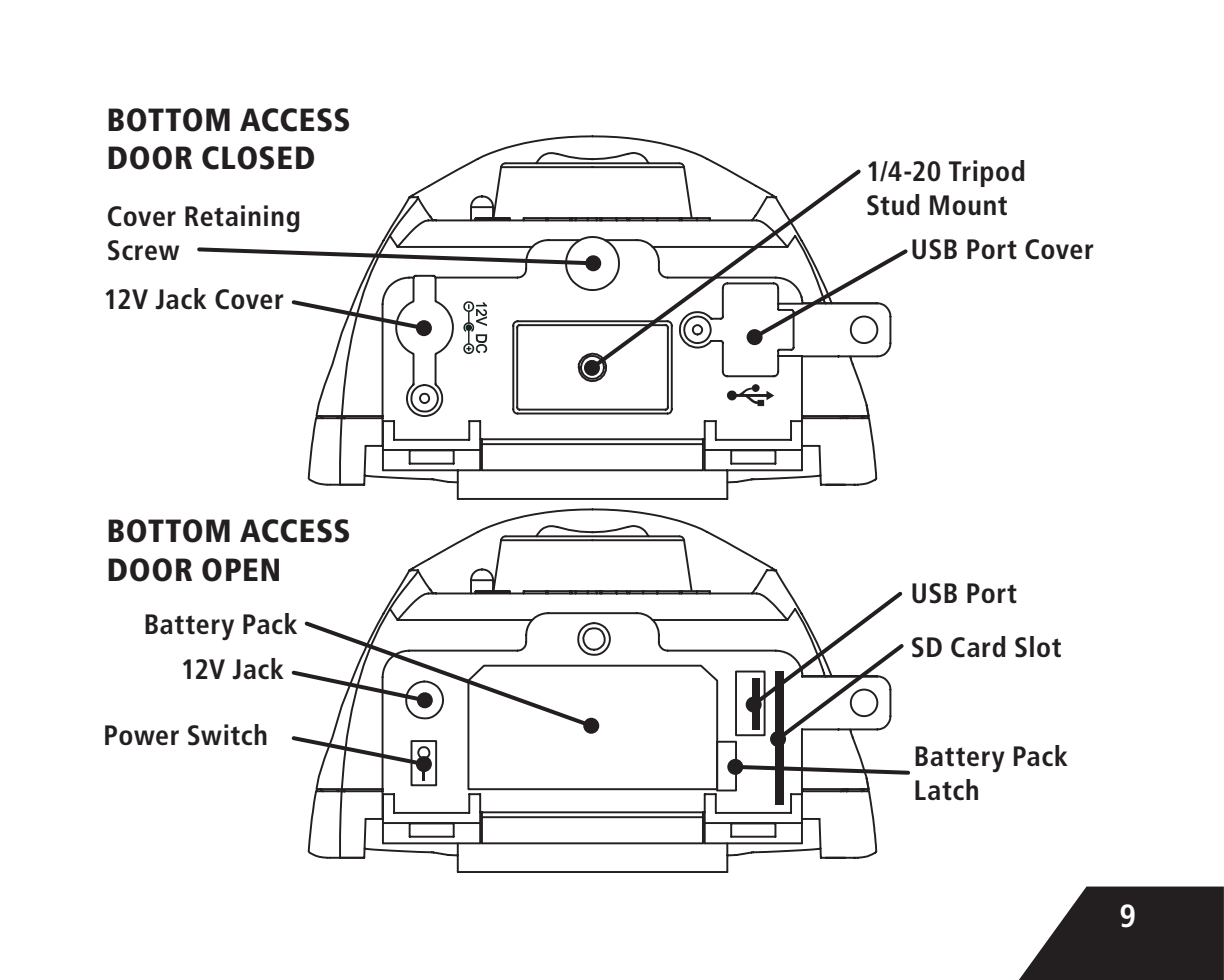
<style>
.page{position:relative;width:1224px;height:980px;background:#fff}
.page>*{position:absolute;margin:0;border:0;box-sizing:border-box;transform-origin:0 0}
.t1{font:900 condensed 32px/38.4px "Frutiger LT Std";letter-spacing:.02em;color:#231f20}
.t2{font:700 condensed 32px "Frutiger LT Std";color:#fff}
.t3{font:700 condensed 28px/33.6px "Frutiger LT Std";letter-spacing:.02em;color:#231f20}
</style>
<div class="page">
<svg style="left:1019px;top:886px;width:205px;height:93px"></svg>
<svg style="left:472px;top:135px;width:241px;height:26px"></svg>
<svg style="left:308px;top:161px;width:583px;height:339px"></svg>
<svg style="left:197px;top:245px;width:389px;height:22px"></svg>
<svg style="left:472px;top:508px;width:241px;height:26px"></svg>
<svg style="left:308px;top:534px;width:570px;height:338px"></svg>
<div style="left:775px;top:671px;width:8px;height:134px;background:#231f20"></div>
<svg style="left:864px;top:246px;width:44px;height:96px"></svg>
<svg style="left:586px;top:166px;width:278px;height:207px"></svg>
<div style="left:584px;top:360px;width:16px;height:16px;background:#231f20;border-radius:50%"></div>
<svg style="left:291px;top:297px;width:138px;height:36px"></svg>
<div style="left:416px;top:320px;width:16px;height:16px;background:#231f20;border-radius:50%"></div>
<svg style="left:291px;top:588px;width:619px;height:204px"></svg>
<div style="left:416px;top:755px;width:16px;height:16px;background:#231f20;border-radius:50%"></div>
<p class="t1" style="left:107px;top:101px;width:245px">BOTTOM ACCESS<br>DOOR CLOSED</p>
<p class="t3" style="left:107px;top:200px;width:195px">Cover Retaining<br>Screw</p>
<p class="t3" style="left:104px;top:282px;width:182px">12V Jack Cover</p>
<p class="t1" style="left:107px;top:512px;width:245px">BOTTOM ACCESS<br>DOOR OPEN</p>
<p class="t3" style="left:144px;top:607px;width:156px">Battery Pack</p>
<p class="t3" style="left:181px;top:652px;width:105px">12V Jack</p>
<p class="t3" style="left:104px;top:718px;width:166px">Power Switch</p>
<p class="t3" style="left:866px;top:154px;width:161px">1/4-20 Tripod<br>Stud Mount</p>
<p class="t3" style="left:911px;top:233px;width:185px">USB Port Cover</p>
<p class="t3" style="left:911px;top:566px;width:152px;line-height:54px">USB Port<br>SD Card Slot</p>
<p class="t3" style="left:914px;top:739px;width:156px">Battery Pack<br>Latch</p>
<p class="t2" style="left:1120px;top:896px;width:18px">9</p>
</div>
